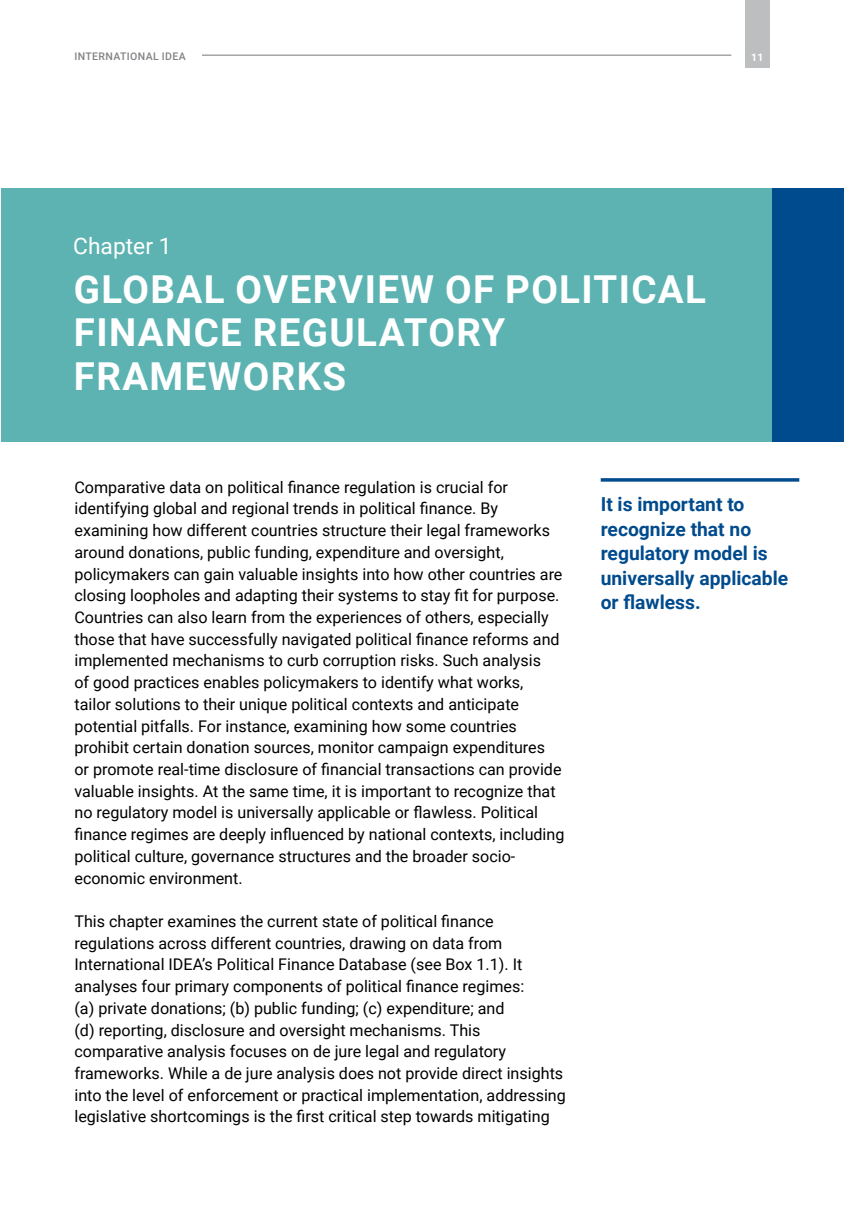
<style>
.page{position:relative;width:844px;height:1211px;background:#fff}
.page>*{position:absolute;margin:0;border:0;box-sizing:border-box;transform-origin:0 0}
.Chapter_divider_title_white{font:700 38.5px/43.8px "Roboto";letter-spacing:.035em;color:#fff}
.Chapter_divider_number_white{font:22.75px "Roboto";color:#fff}
.t1{font:700 19.25px/24.5px "Roboto";color:#004b8d}
.Body{font:16.1px/21.7px "Roboto";color:#000}
.t2{font:500 10.5px "Roboto";letter-spacing:.035em;color:#808285}
.t3{font:700 10.5px "Roboto";color:#fff}
</style>
<div class="page">
<div style="left:1px;top:188px;width:772px;height:253px;background:#5db3b2"></div>
<div style="left:771px;top:188px;width:72px;height:253px;background:#004b8d"></div>
<hr style="left:600px;top:478px;width:199px;height:3px;background:#004b8d">
<hr style="left:74px;top:55px;width:657px;height:1px;background:#808285">
<div style="left:745px;top:0;width:24px;height:68px;background:#bcbec0"></div>
<div style="left:74px;top:51px;width:127px;height:9px;background:#fff"></div>
<p class="t2" style="left:74px;top:49px;width:113px">INTERNATIONAL IDEA</p>
<p class="t3" style="left:751px;top:49px;width:14px">11</p>
<p class="Chapter_divider_number_white" style="left:73px;top:230px;width:100px">Chapter 1</p>
<p class="Chapter_divider_title_white" style="left:74px;top:266px;width:633px">GLOBAL OVERVIEW OF POLITICAL<br>FINANCE REGULATORY<br>FRAMEWORKS</p>
<p class="Body" style="left:74px;top:475px;width:491px">Comparative data on political finance regulation is crucial for identifying global and regional trends in political finance. By examining how different countries structure their legal frameworks around donations, public funding, expenditure and oversight, policymakers can gain valuable insights into how other countries are closing loopholes and adapting their systems to stay fit for purpose.<br>Countries can also learn from the experiences of others, especially those that have successfully navigated political finance reforms and implemented mechanisms to curb corruption risks. Such analysis<br>of good practices enables policymakers to identify what works,<br>tailor solutions to their unique political contexts and anticipate potential pitfalls. For instance, examining how some countries prohibit certain donation sources, monitor campaign expenditures<br>or promote real-time disclosure of financial transactions can provide valuable insights. At the same time, it is important to recognize that no regulatory model is universally applicable or flawless. Political finance regimes are deeply influenced by national contexts, including political culture, governance structures and the broader socio&shy;economic environment.</p>
<p class="Body" style="left:74px;top:909px;width:493px">This chapter examines the current state of political finance regulations across different countries, drawing on data from International IDEA’s Political Finance Database (see Box 1.1). It analyses four primary components of political finance regimes:<br>(a) private donations; (b) public funding; (c) expenditure; and<br>(d) reporting, disclosure and oversight mechanisms. This comparative analysis focuses on de jure legal and regulatory frameworks. While a de jure analysis does not provide direct insights into the level of enforcement or practical implementation, addressing legislative shortcomings is the first critical step towards mitigating</p>
<p class="t1" style="left:600px;top:491px;width:189px">It is important to recognize that no regulatory model is universally applicable or flawless.</p>
</div>
